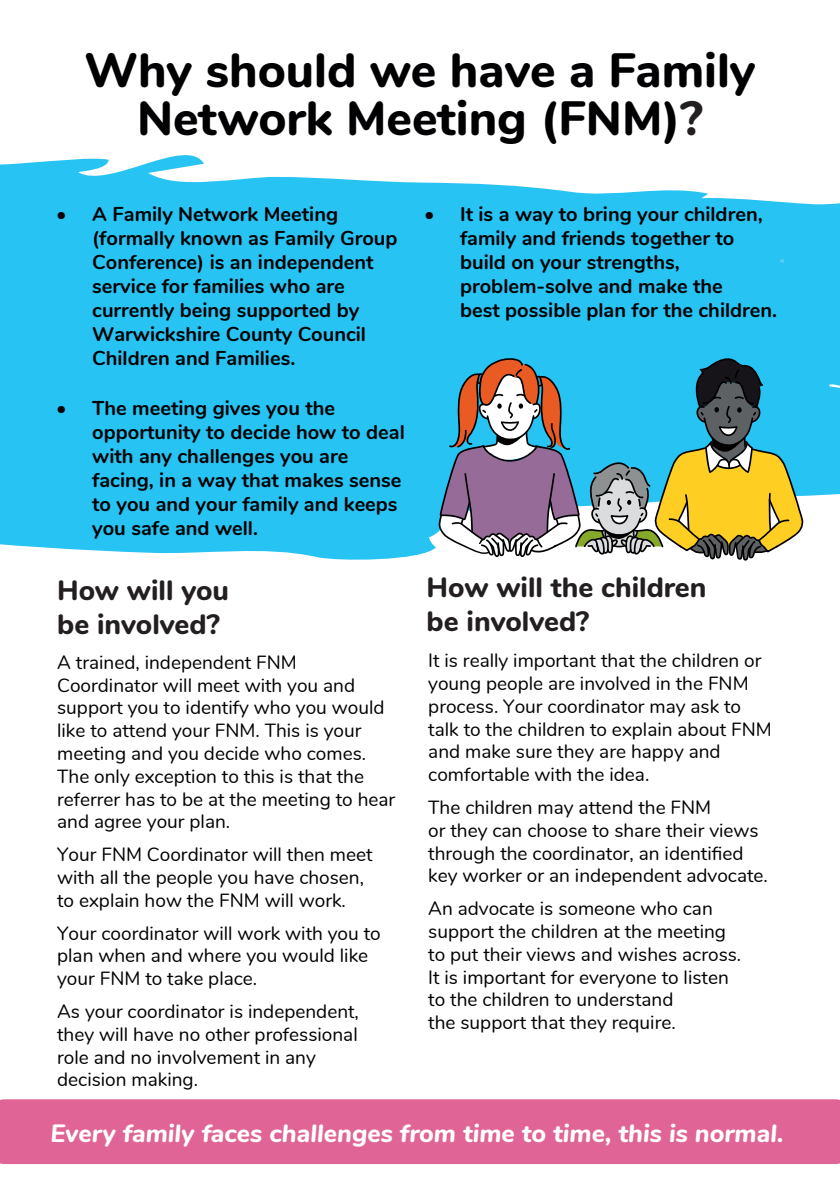
<style>
.page{position:relative;width:840px;height:1191px;background:#fff}
.page>*{position:absolute;margin:0;border:0;box-sizing:border-box;transform-origin:0 0}
.t1{font:800 48px/48px "Nunito";color:#000002;text-align:center}
.t2{font:800 28px/34px "Nunito";color:#231f20}
.t3{font:italic 800 25px "Nunito";color:#fff}
.t4{font:700 20px/24px "Nunito";color:#000002}
.t5{font:19px/22.8px "Nunito";color:#000001}
.s1{color:#231f20}
</style>
<div class="page">
<svg style="left:0;top:155px;width:839px;height:406px;background:#3ec9f4"></svg>
<svg style="left:773px;top:256px;width:15px;height:7px"></svg>
<svg style="left:831px;top:221px;width:8px;height:6px"></svg>
<div style="left:0;top:1099px;width:839px;height:65px;background:#e06495"></div>
<svg style="left:438px;top:358px;width:364px;height:202px;background:#7ca29f"></svg>
<h1 class="t1" style="left:84px;top:44px;width:672px">Why should we have a Family<br>Network Meeting (FNM)<span class="s1">?</span></h1>
<p class="t4" style="left:92px;top:201px;width:306px;text-indent:-36px">• A Family Network Meeting (formally known as Family Group<br>Conference) is an independent service for families who are currently being supported by<br>Warwickshire County Council<br>Children and Families.</p>
<p class="t4" style="left:92px;top:395px;width:314px;text-indent:-36px">• The meeting gives you the opportunity to decide how to deal with any challenges you are facing, in a way that makes sense to you and your family and keeps you safe and well.</p>
<p class="t4" style="left:460px;top:201px;width:318px;text-indent:-36px">• It is a way to bring your children, family and friends together to build on your strengths, problem-solve and make the<br>best possible plan for the children.</p>
<h2 class="t2" style="left:57px;top:571px;width:173px">How will you be involved?</h2>
<h2 class="t2" style="left:426px;top:569px;width:281px">How will the children be involved?</h2>
<p class="t5" style="left:57px;top:649px;width:339px">A trained, independent FNM<br>Coordinator will meet with you and support you to identify who you would like to attend your FNM. This is your meeting and you decide who comes.<br>The only exception to this is that the referrer has to be at the meeting to hear and agree your plan.</p>
<p class="t5" style="left:57px;top:842px;width:317px">Your FNM Coordinator will then meet with all the people you have chosen, to explain how the FNM will work.</p>
<p class="t5" style="left:57px;top:920px;width:325px">Your coordinator will work with you to plan when and where you would like your FNM to take place.</p>
<p class="t5" style="left:57px;top:999px;width:303px">As your coordinator is independent, they will have no other professional role and no involvement in any decision making.</p>
<p class="t5" style="left:428px;top:648px;width:345px">It is really important that the children or young people are involved in the FNM process. Your coordinator may ask to talk to the children to explain about FNM and make sure they are happy and comfortable with the idea.</p>
<p class="t5" style="left:428px;top:795px;width:341px">The children may attend the FNM<br>or they can choose to share their views through the coordinator, an identified key worker or an independent advocate.</p>
<p class="t5" style="left:428px;top:896px;width:314px">An advocate is someone who can support the children at the meeting to put their views and wishes across.<br>It is important for everyone to listen to the children to understand<br>the support that they require.</p>
<h3 class="t3" style="left:50px;top:1114px;width:734px">Every family faces challenges from time to time, this is normal.</h3>
</div>
